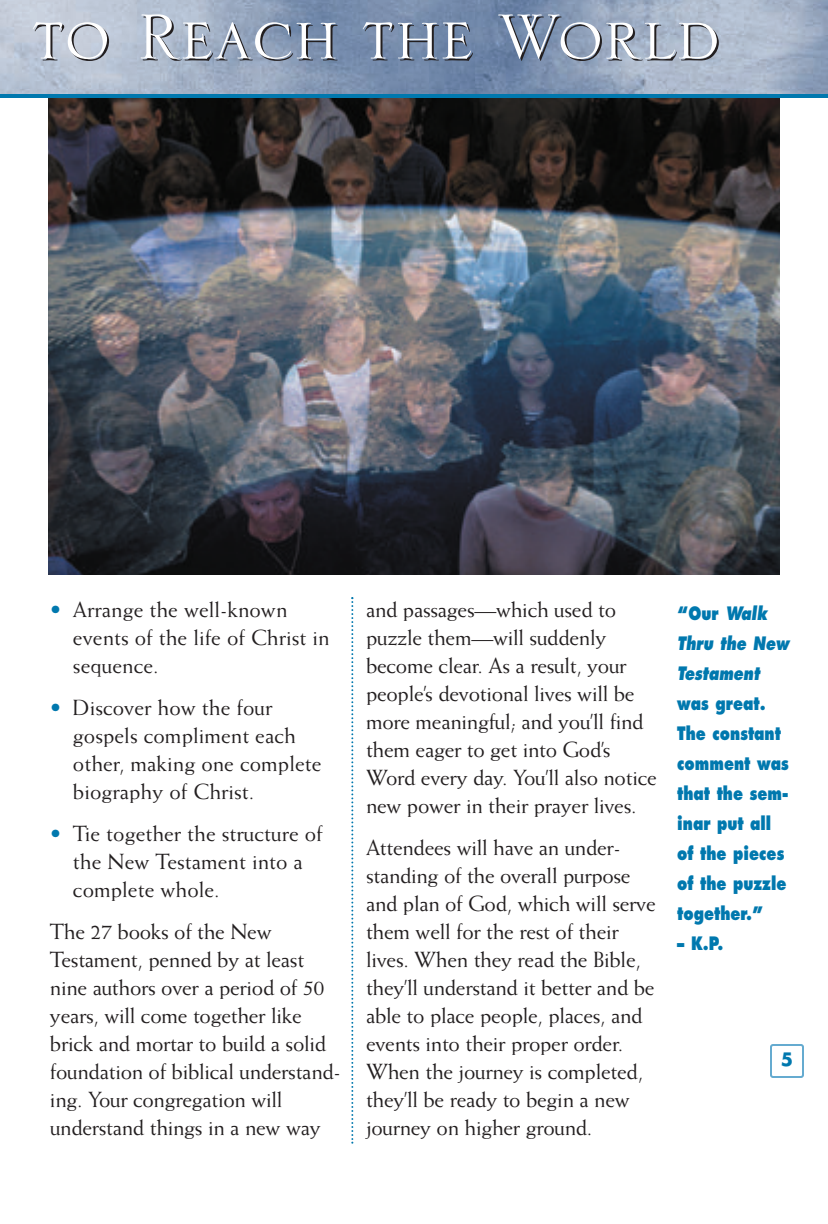
<style>
.page{position:relative;width:828px;height:1224px;background:#fff}
.page>*{position:absolute;margin:0;border:0;box-sizing:border-box;transform-origin:0 0}
.t1{font:84px "Serlio LH";color:#231f20}
.t2{font:22px/28px "Weiss";letter-spacing:-.015em;color:#231f20}
.t3{font:800 18px/30px "Futura";color:#0078ae;scale:.8 1}
.t4{font:italic 800 18px/30px "Futura";color:#0078ae;scale:.8 1}
.t5{font:700 18px "Futura";color:#0078ae}
.s1{color:#0078ae}
.s2{font-style:normal}
</style>
<div class="page">
<img style="left:48px;top:98px;width:732px;height:476px">
<img style="left:0;top:0;width:828px;height:94px">
<hr style="left:0;top:94px;width:828px;height:4px;background:#0078ae">
<svg style="left:351px;top:597px;width:2px;height:547px"></svg>
<svg style="left:770px;top:1044px;width:34px;height:34px"></svg>
<h1 class="t1" style="left:34px;top:-18px;width:690px">to Reach the World</h1>
<p class="t2" style="left:73px;top:597px;width:258px;text-indent:-23px"><span class="s1">•</span> Arrange the well-known events of the life of Christ in sequence.</p>
<p class="t2" style="left:73px;top:695px;width:250px;text-indent:-23px"><span class="s1">•</span> Discover how the four gospels compliment each other, making one complete biography of Christ.</p>
<p class="t2" style="left:73px;top:821px;width:251px;text-indent:-23px"><span class="s1">•</span> Tie together the structure of the New Testament into a complete whole.</p>
<p class="t2" style="left:50px;top:919px;width:292px">The 27 books of the New<br>Testament, penned by at least nine authors over a period of 50 years, will come together like brick and mortar to build a solid foundation of biblical understand&shy;ing. Your congregation will understand things in a new way</p>
<p class="t2" style="left:366px;top:597px;width:292px">and passages—which used to puzzle them—will suddenly become clear. As a result, your people’s devotional lives will be more meaningful; and you’ll find them eager to get into God’s<br>Word every day. You’ll also notice new power in their prayer lives.</p>
<p class="t2" style="left:366px;top:835px;width:291px">Attendees will have an under&shy;standing of the overall purpose and plan of God, which will serve them well for the rest of their lives. When they read the Bible, they’ll understand it better and be able to place people, places, and events into their proper order.<br>When the journey is completed, they’ll be ready to begin a new journey on higher ground.</p>
<p class="t4" style="left:677px;top:599px;width:141px"><span class="s2">“Our</span> Walk<br>Thru the New<br>Testament</p>
<p class="t3" style="left:677px;top:689px;width:141px">was great.<br>The constant comment was that the sem&shy;inar put all of the pieces of the puzzle together.”</p>
<p class="t3" style="left:677px;top:929px;width:59px">– K.P.</p>
<p class="t5" style="left:781px;top:1051px;width:14px">5</p>
</div>
